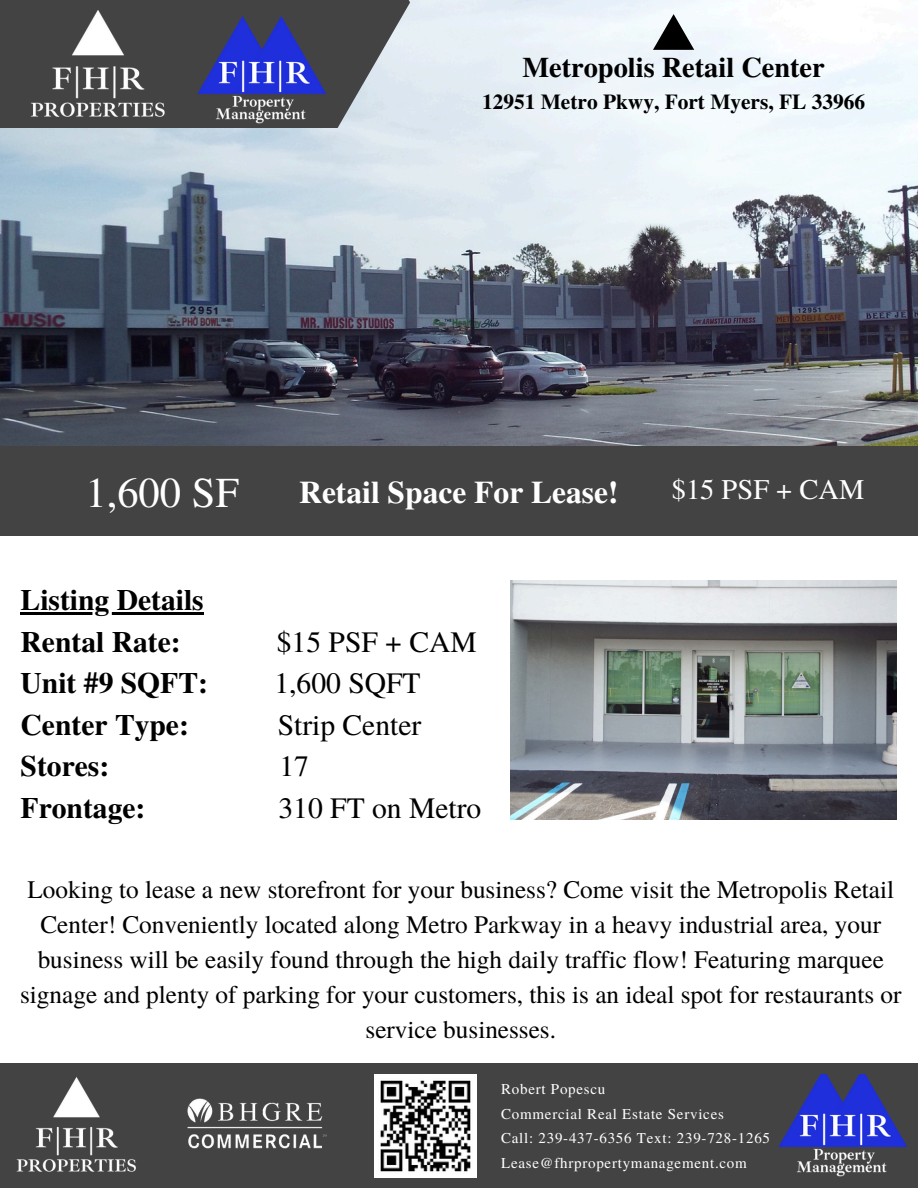
<style>
.page{position:relative;width:918px;height:1188px;background:#fff}
.page>*{position:absolute;margin:0;border:0;box-sizing:border-box;transform-origin:0 0}
.t1{font:42.45px "Te X Gyre Termes";color:#fff}
.t2{font:700 31.5px "Te X Gyre Termes";color:#fff}
.t3{font:700 29.55px/41.7px "Te X Gyre Termes";color:#000}
.t4{font:29.55px "Te X Gyre Termes";color:#000}
.t5{font:28.5px "Te X Gyre Termes";color:#fff}
.t6{font:700 28.35px "Te X Gyre Termes";color:#000}
.t7{font:25.2px/34.8px "Te X Gyre Termes";color:#000;text-align:center}
.t8{font:700 21.3px "Te X Gyre Termes";color:#000}
.t9{font:15px/24.8px "Te X Gyre Termes";letter-spacing:.05em;color:#fff}
</style>
<div class="page">
<img style="left:511px;top:581px;width:385px;height:238px">
<img style="left:0;top:0;width:918px;height:447px">
<div style="left:0;top:447px;width:918px;height:89px;background:#444343"></div>
<svg style="left:0;top:0;width:410px;height:128px;background:#76797b"></svg>
<svg style="left:653px;top:14px;width:41px;height:36px"></svg>
<img style="left:21px;top:10px;width:155px;height:125px">
<img style="left:181px;top:2px;width:163px;height:141px">
<hr style="left:21px;top:612px;width:183px;height:2px;background:#000">
<div style="left:0;top:1063px;width:918px;height:125px;background:#444343"></div>
<img style="left:374px;top:1075px;width:103px;height:102px">
<img style="left:16px;top:1077px;width:120px;height:95px">
<img style="left:778px;top:1075px;width:130px;height:102px">
<img style="left:187px;top:1098px;width:140px;height:51px">
<h5 class="t6" style="left:522px;top:46px;width:304px">Metropolis Retail Center</h5>
<h5 class="t8" style="left:482px;top:85px;width:384px">12951 Metro Pkwy, Fort Myers, FL 33966</h5>
<h6 class="t1" style="left:86px;top:462px;width:155px">1,600 SF</h6>
<h3 class="t2" style="left:299px;top:468px;width:321px">Retail Space For Lease!</h3>
<h1 class="t5" style="left:672px;top:469px;width:194px">$15 PSF + CAM</h1>
<h2 class="t3" style="left:21px;top:578px;width:185px">Listing Details<br>Rental Rate:</h2>
<h2 class="t4" style="left:277px;top:620px;width:201px">$15 PSF + CAM</h2>
<h2 class="t3" style="left:21px;top:661px;width:189px">Unit #9 SQFT:</h2>
<h2 class="t4" style="left:274px;top:662px;width:148px">1,600 SQFT</h2>
<h2 class="t3" style="left:21px;top:702px;width:170px">Center Type:</h2>
<h2 class="t4" style="left:278px;top:704px;width:145px">Strip Center</h2>
<h2 class="t3" style="left:21px;top:744px;width:90px">Stores:</h2>
<h2 class="t4" style="left:279px;top:745px;width:31px">17</h2>
<h2 class="t3" style="left:21px;top:786px;width:126px">Frontage:</h2>
<h2 class="t4" style="left:279px;top:787px;width:204px">310 FT on Metro</h2>
<h4 class="t7" style="left:20px;top:871px;width:883px">Looking to lease a new storefront for your business? Come visit the Metropolis Retail Center! Conveniently located along Metro Parkway in a heavy industrial area, your business will be easily found through the high daily traffic flow! Featuring marquee signage and plenty of parking for your customers, this is an ideal spot for restaurants or service businesses.</h4>
<p class="t9" style="left:501px;top:1076px;width:106px">Robert Popescu</p>
<p class="t9" style="left:501px;top:1101px;width:224px">Commercial Real Estate Services</p>
<p class="t9" style="left:501px;top:1125px;width:270px">Call: 239-437-6356 Text: 239-728-1265<br>Lease@fhrpropertymanagement.com</p>
</div>
